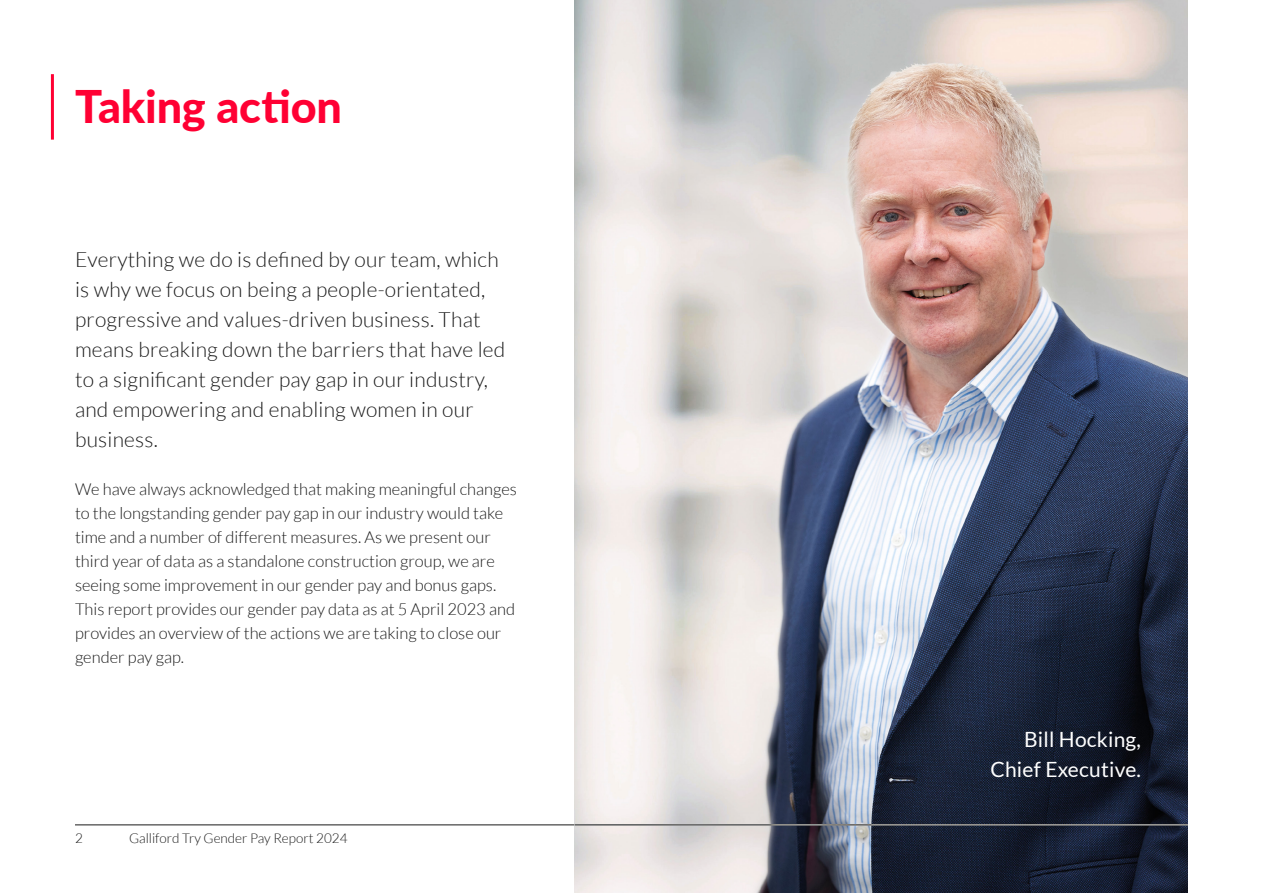
<style>
.page{position:relative;width:1263px;height:893px;background:#fff}
.page>*{position:absolute;margin:0;border:0;box-sizing:border-box;transform-origin:0 0}
.Section_titles{font:800 45px "Lato";letter-spacing:-.005em;color:#f03}
.Stand_first{font:300 21px/30px "Lato";letter-spacing:.01em;color:#1a1a1a}
.Stand_first-2{font:21px/30px "Lato";letter-spacing:.01em;color:#fff;text-align:right}
.Main_text{font:300 16.5px/24px "Lato";color:#1a1a1a}
.Main_text-2{font:300 13.5px "Lato";color:#1a1a1a}
</style>
<div class="page">
<hr style="left:75px;top:825px;width:1113px;height:1px;background:#1a1a1a">
<img style="left:574px;top:0;width:614px;height:893px">
<hr style="left:51px;top:74px;width:3px;height:66px;background:#f03">
<hr style="left:574px;top:825px;width:614px;height:1px;background:#fff">
<p class="Section_titles" style="left:75px;top:73px;width:268px">Taking action</p>
<p class="Stand_first" style="left:75px;top:245px;width:432px">Everything we do is defined by our team, which is why we focus on being a people-orientated, progressive and values-driven business. That means breaking down the barriers that have led to a significant gender pay gap in our industry, and empowering and enabling women in our business.</p>
<p class="Main_text" style="left:75px;top:477px;width:443px">We have always acknowledged that making meaningful changes to the longstanding gender pay gap in our industry would take time and a number of different measures. As we present our third year of data as a standalone construction group, we are seeing some improvement in our gender pay and bonus gaps.<br>This report provides our gender pay data as at 5 April 2023 and provides an overview of the actions we are taking to close our gender pay gap.</p>
<p class="Main_text-2" style="left:75px;top:831px;width:9px">2</p>
<p class="Main_text-2" style="left:129px;top:831px;width:220px">Galliford Try Gender Pay Report 2024</p>
<p class="Stand_first-2" style="left:990px;top:724px;width:152px">Bill Hocking,<br>Chief Executive.</p>
</div>
